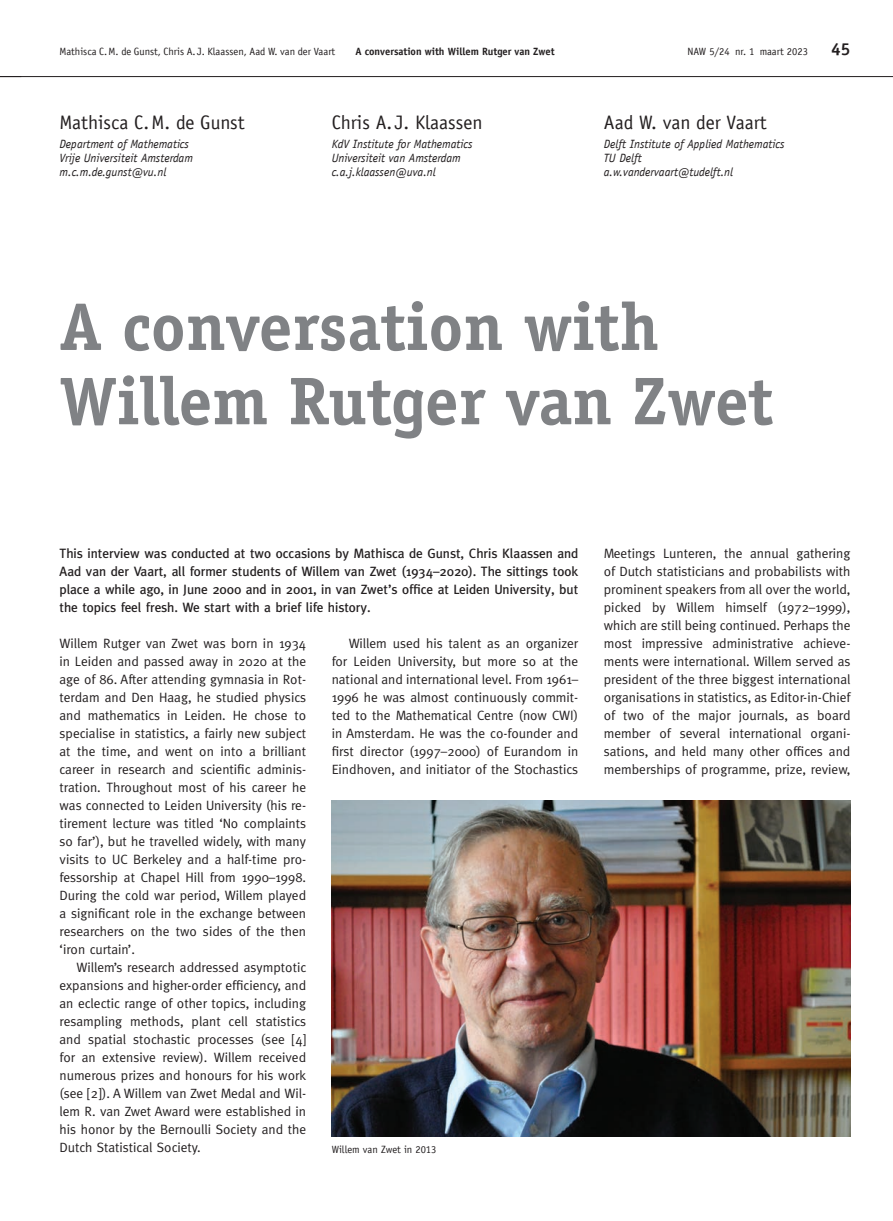
<style>
.page{position:relative;width:893px;height:1221px;background:#fff}
.page>*{position:absolute;margin:0;border:0;box-sizing:border-box;transform-origin:0 0}
.t1{font:700 67.5px/74.2px "Officina Serif LT";color:#808285}
.t2{font:19.5px "Officina Sans LT";color:#231f20}
.t3{font:700 17.25px "Officina Sans LT";color:#231f20}
.t4{font:13.5px/18px "Meta";color:#231f20;text-align:justify}
.t5{font:500 13.5px/18px "Meta";color:#231f20;text-align:justify}
.t6{font:italic 12px/14.4px "Officina Sans LT";color:#231f20}
.t7{font:10.5px "Officina Sans LT";color:#231f20}
.t8{font:700 10.5px "Officina Sans LT";color:#231f20}
</style>
<div class="page">
<hr style="left:0;top:76px;width:893px;height:1px;background:#231f20">
<img style="left:332px;top:800px;width:518px;height:336px">
<p class="t7" style="left:60px;top:45px;width:277px">Mathisca C.M. de Gunst, Chris A. J. Klaassen, Aad W. van der Vaart</p>
<p class="t8" style="left:355px;top:45px;width:201px">A conversation with Willem Rutger van Zwet</p>
<p class="t7" style="left:687px;top:45px;width:122px">NAW 5/24 nr. 1 maart 2023</p>
<p class="t3" style="left:831px;top:38px;width:21px">45</p>
<h2 class="t2" style="left:60px;top:111px;width:187px">Mathisca C.M. de Gunst</h2>
<p class="t6" style="left:60px;top:136px;width:135px">Department of Mathematics<br>Vrije Universiteit Amsterdam m.c.m.de.gunst@vu.nl</p>
<h2 class="t2" style="left:332px;top:111px;width:152px">Chris A. J. Klaassen</h2>
<p class="t6" style="left:332px;top:136px;width:142px">KdV Institute for Mathematics<br>Universiteit van Amsterdam c.a.j.klaassen@uva.nl</p>
<h2 class="t2" style="left:604px;top:111px;width:164px">Aad W. van der Vaart</h2>
<p class="t6" style="left:604px;top:136px;width:182px">Delft Institute of Applied Mathematics<br>TU Delft<br>a.w.vandervaart@tudelft.nl</p>
<h1 class="t1" style="left:60px;top:289px;width:715px">A conversation with<br>Willem Rutger van Zwet</h1>
<p class="t5" style="left:60px;top:544px;width:520px">This interview was conducted at two occasions by Mathisca de Gunst, Chris Klaassen and Aad van der Vaart, all former students of Willem van Zwet (1934–2020). The sittings took place a while ago, in June 2000 and in 2001, in van Zwet’s office at Leiden University, but the topics feel fresh. We start with a brief life history.</p>
<p class="t4" style="left:60px;top:634px;width:248px">Willem Rutger van Zwet was born in 1934 in Leiden and passed away in 2020 at the age of 86. After attending gymnasia in Rot&shy;terdam and Den Haag, he studied physics and mathematics in Leiden. He chose to specialise in statistics, a fairly new subject at the time, and went on into a brilliant career in research and scientific adminis&shy;tration. Throughout most of his career he was connected to Leiden University (his re&shy;tirement lecture was titled ‘No complaints so far’), but he travelled widely, with many visits to UC Berkeley and a half-time pro&shy;fessorship at Chapel Hill from 1990–1998.<br>During the cold war period, Willem played a significant role in the exchange between researchers on the two sides of the then ‘iron curtain’.</p>
<p class="t4" style="left:60px;top:958px;width:248px;text-indent:17px">Willem’s research addressed asymptotic expansions and higher-order efficiency, and an eclectic range of other topics, including resampling methods, plant cell statistics and spatial stochastic processes (see [4] for an extensive review). Willem received numerous prizes and honours for his work (see [2]). A Willem van Zwet Medal and Wil&shy;lem R. van Zwet Award were established in his honor by the Bernoulli Society and the Dutch Statistical Society.</p>
<p class="t4" style="left:332px;top:634px;width:248px;text-indent:17px">Willem used his talent as an organizer for Leiden University, but more so at the national and international level. From 1961– 1996 he was almost continuously commit&shy;ted to the Mathematical Centre (now CWI) in Amsterdam. He was the co-founder and first director (1997–2000) of Eurandom in Eindhoven, and initiator of the Stochastics</p>
<p class="t7" style="left:332px;top:1142px;width:106px">Willem van Zwet in 2013</p>
<p class="t4" style="left:604px;top:544px;width:248px">Meetings Lunteren, the annual gathering of Dutch statisticians and probabilists with prominent speakers from all over the world, picked by Willem himself (1972–1999), which are still being continued. Perhaps the most impressive administrative achieve&shy;ments were international. Willem served as president of the three biggest international organisations in statistics, as Editor-in-Chief of two of the major journals, as board member of several international organi&shy;sations, and held many other offices and memberships of programme, prize, review,</p>
</div>
